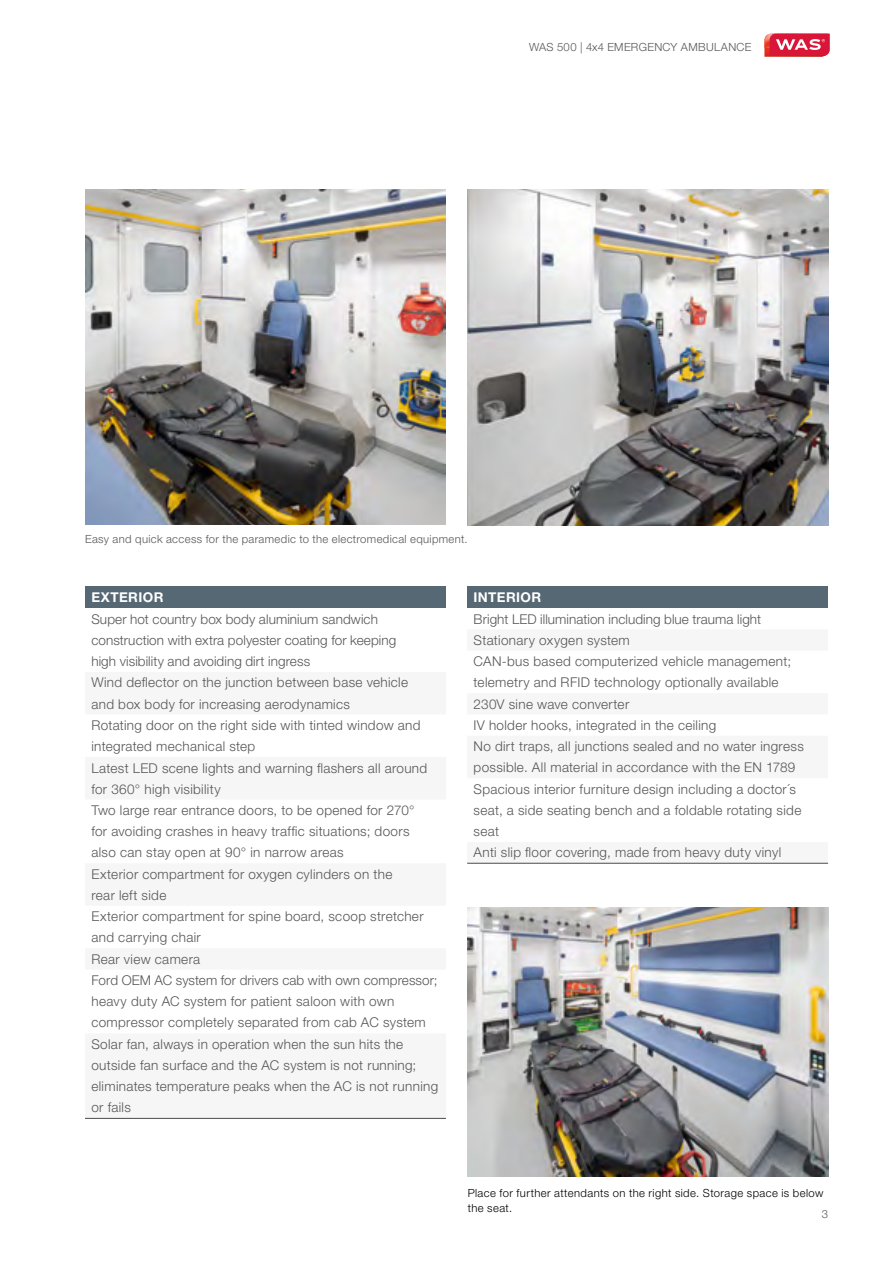
<style>
.page{position:relative;width:893px;height:1263px;background:#fff}
.page>*{position:absolute;margin:0;border:0;box-sizing:border-box;transform-origin:0 0}
.t1{font:300 13.5px/21.1px "Helvetica Neue LT Pro";letter-spacing:.025em;color:#565656}
.t2{font:700 13.5px "Helvetica Neue LT Pro";letter-spacing:.03em;color:#fff}
.t3{font:300 11.25px "Helvetica Neue LT Pro";letter-spacing:.03em;color:#565656}
.t4{font:300 11.25px/15px "Helvetica Neue LT Pro";letter-spacing:.035em;color:#000}
</style>
<div class="page">
<div style="left:467px;top:587px;width:361px;height:21px;background:#576875"></div>
<svg style="left:467px;top:862px;width:361px;height:1px"></svg>
<hr style="left:467px;top:863px;width:361px;height:1px;background:#565656">
<div style="left:85px;top:587px;width:361px;height:21px;background:#576875"></div>
<hr style="left:85px;top:1118px;width:361px;height:1px;background:#565656">
<svg style="left:764px;top:34px;width:66px;height:23px;background:#e0465c"></svg>
<img style="left:467px;top:907px;width:361px;height:269px">
<img style="left:85px;top:189px;width:361px;height:336px">
<img style="left:467px;top:189px;width:361px;height:336px">
<p class="t3" style="left:529px;top:40px;width:224px">WAS 500 | 4x4 EMERGENCY AMBULANCE</p>
<p class="t3" style="left:85px;top:532px;width:384px">Easy and quick access for the paramedic to the electromedical equipment.</p>
<p class="t2" style="left:91px;top:589px;width:74px">EXTERIOR</p>
<p class="t1" style="left:91px;top:608px;width:348px">Super hot country box body aluminium sandwich construction with extra polyester coating for keeping<br>high visibility and avoiding dirt ingress<br>Wind deflector on the junction between base vehicle<br>and box body for increasing aerodynamics<br>Rotating door on the right side with tinted window and integrated mechanical step<br>Latest LED scene lights and warning flashers all around for 360° high visibility<br>Two large rear entrance doors, to be opened for 270°<br>for avoiding crashes in heavy traffic situations; doors<br>also can stay open at 90° in narrow areas<br>Exterior compartment for oxygen cylinders on the<br>rear left side<br>Exterior compartment for spine board, scoop stretcher and carrying chair<br>Rear view camera<br>Ford OEM AC system for drivers cab with own compressor; heavy duty AC system for patient saloon with own compressor completely separated from cab AC system Solar fan, always in operation when the sun hits the outside fan surface and the AC system is not running; eliminates temperature peaks when the AC is not running or fails</p>
<p class="t2" style="left:474px;top:589px;width:69px">INTERIOR</p>
<p class="t1" style="left:474px;top:608px;width:332px">Bright LED illumination including blue trauma light Stationary oxygen system<br>CAN-bus based computerized vehicle management; telemetry and RFID technology optionally available 230V sine wave converter<br>IV holder hooks, integrated in the ceiling<br>No dirt traps, all junctions sealed and no water ingress possible. All material in accordance with the EN 1789<br>Spacious interior furniture design including a doctor´s seat, a side seating bench and a foldable rotating side seat<br>Anti slip floor covering, made from heavy duty vinyl</p>
<p class="t4" style="left:468px;top:1185px;width:357px">Place for further attendants on the right side. Storage space is below the seat.</p>
<p class="t3" style="left:822px;top:1207px;width:8px">3</p>
</div>
